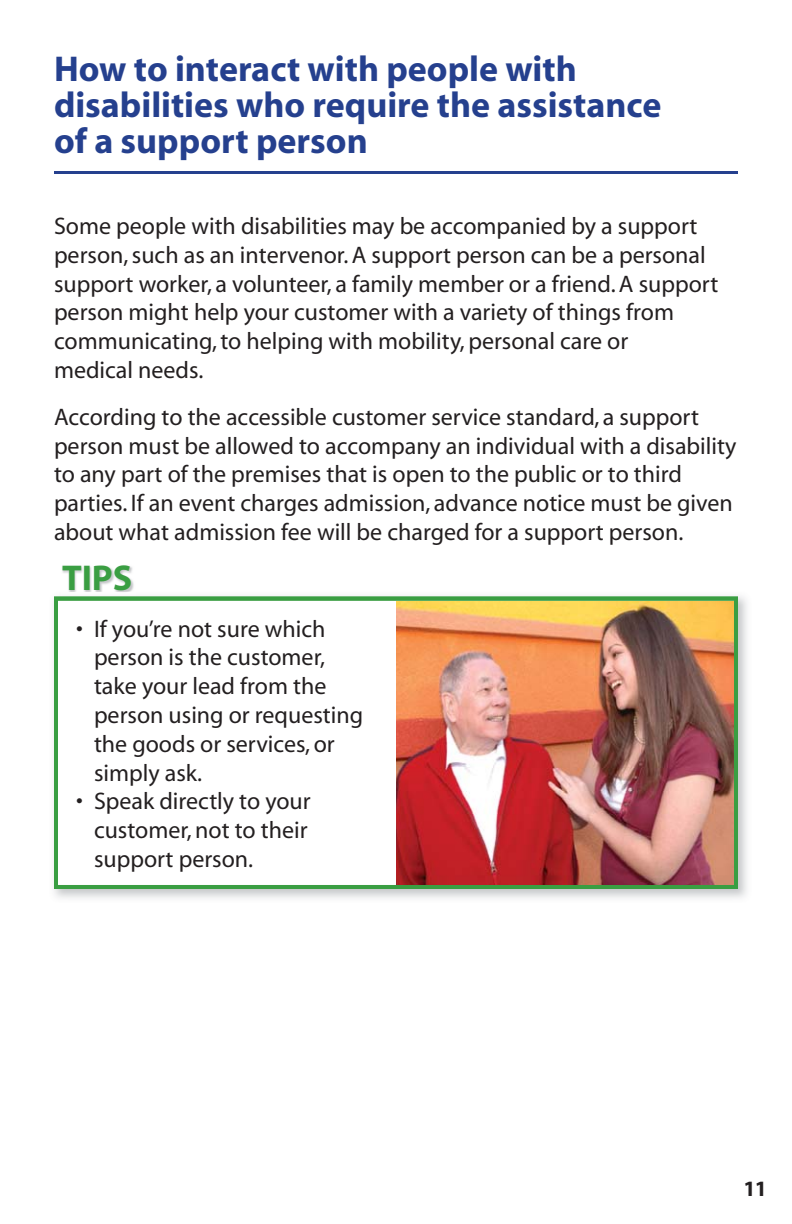
<style>
.page{position:relative;width:792px;height:1224px;background:#fff}
.page>*{position:absolute;margin:0;border:0;box-sizing:border-box;transform-origin:0 0}
.t1{font:700 36px/36px "Myriad";color:#25408e}
.t2{font:700 36px "Myriad";color:#3a9e42}
.t3{font:24px/28.8px "Myriad";color:#231f20}
.t4{font:700 22px "Myriad";color:#231f20}
</style>
<div class="page">
<hr style="left:54px;top:171px;width:684px;height:3px;background:#25408e">
<img style="left:62px;top:566px;width:72px;height:26px">
<img style="left:396px;top:602px;width:337px;height:282px">
<div style="left:54px;top:597px;width:684px;height:292px;border:4px solid #3a9e42"></div>
<h1 class="t1" style="left:54px;top:54px;width:609px">How to interact with people with disabilities who require the assistance of a support person</h1>
<p class="t3" style="left:54px;top:213px;width:666px">Some people with disabilities may be accompanied by a support person, such as an intervenor. A support person can be a personal support worker, a volunteer, a family member or a friend. A support person might help your customer with a variety of things from communicating, to helping with mobility, personal care or<br>medical needs.</p>
<p class="t3" style="left:54px;top:404px;width:684px">According to the accessible customer service standard, a support person must be allowed to accompany an individual with a disability to any part of the premises that is open to the public or to third parties. If an event charges admission, advance notice must be given about what admission fee will be charged for a support person.</p>
<h1 class="t2" style="left:62px;top:565px;width:72px">TIPS</h1>
<p class="t3" style="left:94px;top:616px;width:271px;text-indent:-18px">• If you’re not sure which person is the customer, take your lead from the person using or requesting the goods or services, or simply ask.</p>
<p class="t3" style="left:94px;top:789px;width:218px;text-indent:-18px">• Speak directly to your customer, not to their support person.</p>
<p class="t4" style="left:744px;top:1180px;width:25px">11</p>
</div>
